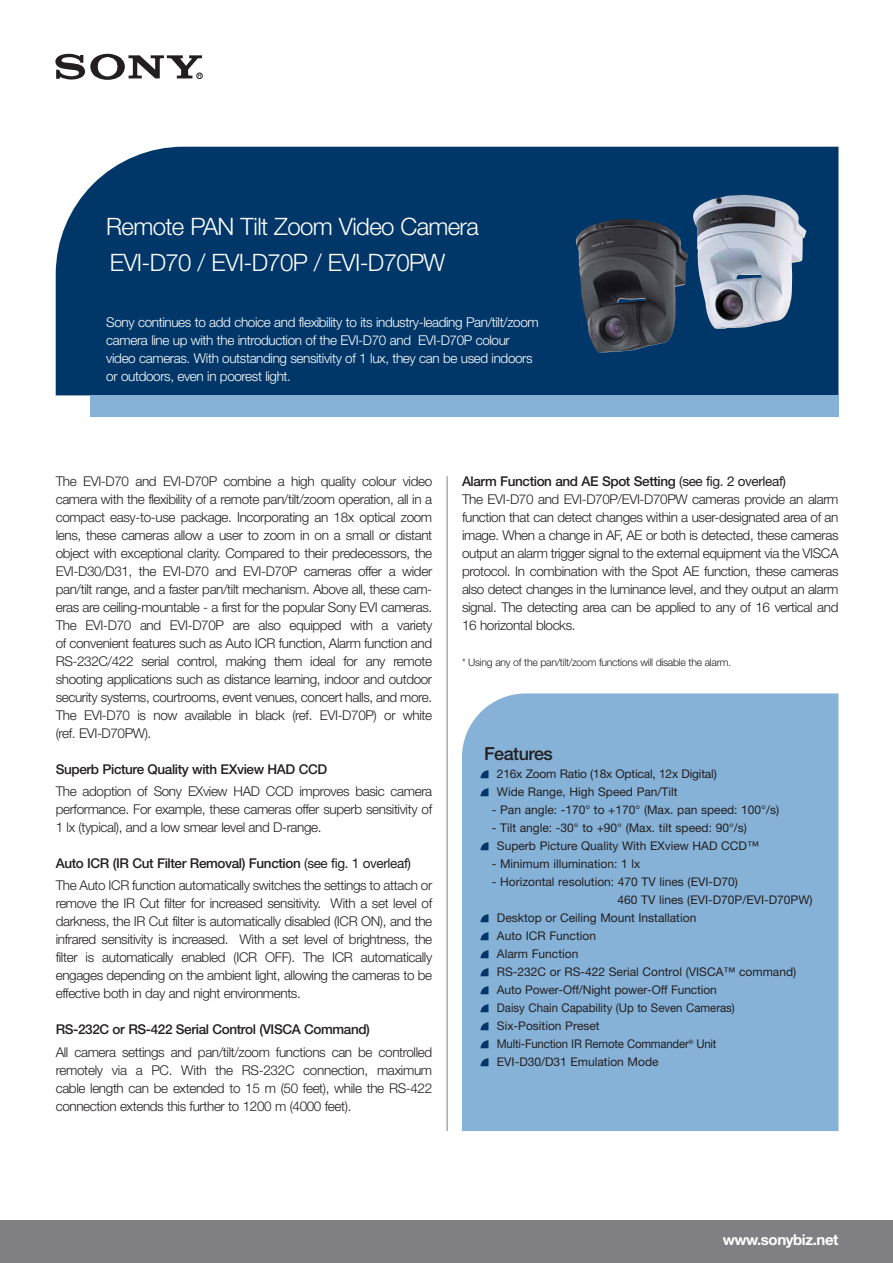
<style>
.page{position:relative;width:893px;height:1263px;background:#fff}
.page>*{position:absolute;margin:0;border:0;box-sizing:border-box;transform-origin:0 0}
.t1{font:300 24px "Helvetica Neue";letter-spacing:-.03em;color:#fff}
.t2{font:500 18px "Helvetica Neue";letter-spacing:-.03em;color:#231f20}
.t3{font:700 15px "Helvetica Neue";letter-spacing:-.03em;color:#fff}
.t4{font:300 13.5px/18px "Helvetica Neue";letter-spacing:-.03em;color:#231f20;text-align:justify}
.t5{font:300 13.5px/18px "Helvetica Neue";letter-spacing:-.03em;color:#fff}
.t6{font:500 13.5px "Helvetica Neue";letter-spacing:-.03em;color:#231f20}
.t7{font:12px/18px "Sony Helvetica Neue";color:#231f20}
.t8{font:12px "Sony Helvetica Neue";color:#231f20;scale:.95 1}
.t9{font:300 10.5px "Helvetica Neue";letter-spacing:-.03em;color:#231f20}
.s1{font-weight:500}
.s2{font-weight:400}
</style>
<div class="page">
<div style="left:56px;top:147px;width:782px;height:248px;background:#003768"></div>
<div style="left:90px;top:395px;width:748px;height:22px;background:#86b2d8"></div>
<div style="left:0;top:1220px;width:892px;height:43px;background:#807f83"></div>
<hr style="left:447px;top:476px;width:1px;height:655px;background:#807f83">
<svg style="left:55px;top:53px;width:147px;height:27px"></svg>
<div style="left:462px;top:693px;width:376px;height:438px;background:#86b2d8"></div>
<svg style="left:480px;top:1058px;width:8px;height:8px"></svg>
<svg style="left:480px;top:1040px;width:8px;height:8px"></svg>
<svg style="left:480px;top:1022px;width:8px;height:8px"></svg>
<svg style="left:480px;top:1004px;width:8px;height:8px"></svg>
<svg style="left:480px;top:986px;width:8px;height:8px"></svg>
<svg style="left:480px;top:968px;width:8px;height:8px"></svg>
<svg style="left:480px;top:950px;width:8px;height:8px"></svg>
<svg style="left:480px;top:932px;width:8px;height:8px"></svg>
<svg style="left:480px;top:914px;width:8px;height:8px"></svg>
<svg style="left:480px;top:842px;width:8px;height:8px"></svg>
<svg style="left:480px;top:788px;width:8px;height:8px"></svg>
<svg style="left:480px;top:770px;width:8px;height:8px"></svg>
<img style="left:576px;top:219px;width:112px;height:134px">
<img style="left:693px;top:195px;width:113px;height:134px">
<h1 class="t1" style="left:106px;top:218px;width:374px">Remote PAN Tilt Zoom Video Camera</h1>
<h1 class="t1" style="left:110px;top:254px;width:337px">EVI-D70 / EVI-D70P / EVI-D70PW</h1>
<p class="t5" style="left:106px;top:314px;width:434px">Sony continues to add choice and flexibility to its industry-leading Pan/tilt/zoom camera line up with the introduction of the EVI-D70 and EVI-D70P colour video cameras. With outstanding sensitivity of 1 lux, they can be used indoors or outdoors, even in poorest light.</p>
<p class="t4" style="left:56px;top:473px;width:378px">The EVI-D70 and EVI-D70P combine a high quality colour video camera with the flexibility of a remote pan/tilt/zoom operation, all in a compact easy-to-use package. Incorporating an 18x optical zoom lens, these cameras allow a user to zoom in on a small or distant object with exceptional clarity. Compared to their predecessors, the EVI-D30/D31, the EVI-D70 and EVI-D70P cameras offer a wider pan/tilt range, and a faster pan/tilt mechanism. Above all, these cam&shy;eras are ceiling-mountable - a first for the popular Sony EVI cameras.<br>The EVI-D70 and EVI-D70P are also equipped with a variety of convenient features such as Auto ICR function, Alarm function and RS-232C/422 serial control, making them ideal for any remote shooting applications such as distance learning, indoor and outdoor security systems, courtrooms, event venues, concert halls, and more.<br>The EVI-D70 is now available in black (ref. EVI-D70P) or white (ref. EVI-D70PW).</p>
<p class="t6" style="left:56px;top:764px;width:273px">Superb Picture Quality with EXview HAD CCD</p>
<p class="t4" style="left:56px;top:784px;width:378px">The adoption of Sony EXview HAD CCD improves basic camera performance. For example, these cameras offer superb sensitivity of 1 lx (typical), and a low smear level and D-range.</p>
<p class="t4" style="left:56px;top:853px;width:378px;line-height:22.2px"><span class="s1">Auto ICR (IR Cut Filter Removal) Function</span> <span class="s2">(see fig. 1 overleaf)<br></span>The Auto ICR function automatically switches the settings to attach or</p>
<p class="t4" style="left:56px;top:896px;width:378px">remove the IR Cut filter for increased sensitivity. With a set level of darkness, the IR Cut filter is automatically disabled (ICR ON), and the infrared sensitivity is increased. With a set level of brightness, the filter is automatically enabled (ICR OFF). The ICR automatically engages depending on the ambient light, allowing the cameras to be effective both in day and night environments.</p>
<p class="t6" style="left:56px;top:1025px;width:316px">RS-232C or RS-422 Serial Control (VISCA Command)</p>
<p class="t4" style="left:56px;top:1044px;width:378px">All camera settings and pan/tilt/zoom functions can be controlled remotely via a PC. With the RS-232C connection, maximum cable length can be extended to 15 m (50 feet), while the RS-422 connection extends this further to 1200 m (4000 feet).</p>
<p class="t4" style="left:462px;top:473px;width:378px;text-align:left"><span class="s1">Alarm Function and AE Spot Setting</span> <span class="s2">(see fig. 2 overleaf)<br></span>The EVI-D70 and EVI-D70P/EVI-D70PW cameras provide an alarm function that can detect changes within a user-designated area of an image. When a change in AF, AE or both is detected, these cameras output an alarm trigger signal to the external equipment via the VISCA protocol. In combination with the Spot AE function, these cameras also detect changes in the luminance level, and they output an alarm signal. The detecting area can be applied to any of 16 vertical and 16 horizontal blocks.</p>
<p class="t9" style="left:462px;top:658px;width:271px">* Using any of the pan/tilt/zoom functions will disable the alarm.</p>
<h2 class="t2" style="left:484px;top:747px;width:70px">Features</h2>
<p class="t7" style="left:497px;top:766px;width:221px">216x Zoom Ratio (18x Optical, 12x Digital)<br>Wide Range, High Speed Pan/Tilt</p>
<p class="t7" style="left:492px;top:802px;width:289px">- Pan angle: -170° to +170° (Max. pan speed: 100°/s)</p>
<p class="t7" style="left:497px;top:820px;width:263px;text-indent:-5px">- Tilt angle: -30° to +90° (Max. tilt speed: 90°/s)<br>Superb Picture Quality With EXview HAD CCD™</p>
<p class="t7" style="left:492px;top:856px;width:150px">- Minimum illumination: 1 lx</p>
<p class="t7" style="left:492px;top:874px;width:248px">- Horizontal resolution: 470 TV lines (EVI-D70)</p>
<p class="t7" style="left:617px;top:892px;width:196px">460 TV lines (EVI-D70P/EVI-D70PW)</p>
<p class="t7" style="left:497px;top:910px;width:201px">Desktop or Ceiling Mount Installation</p>
<p class="t7" style="left:497px;top:928px;width:101px">Auto ICR Function</p>
<p class="t7" style="left:497px;top:946px;width:83px">Alarm Function</p>
<p class="t7" style="left:497px;top:964px;width:301px">RS-232C or RS-422 Serial Control (VISCA™ command)</p>
<p class="t7" style="left:497px;top:982px;width:221px">Auto Power-Off/Night power-Off Function</p>
<p class="t8" style="left:497px;top:1004px;width:252px">Daisy Chain Capability (Up to Seven Cameras)</p>
<p class="t7" style="left:497px;top:1018px;width:104px">Six-Position Preset</p>
<p class="t8" style="left:497px;top:1040px;width:233px">Multi-Function IR Remote Commander<sup>®</sup> Unit</p>
<p class="t7" style="left:497px;top:1054px;width:163px">EVI-D30/D31 Emulation Mode</p>
<p class="t3" style="left:722px;top:1235px;width:117px">www.sonybiz.net</p>
</div>
